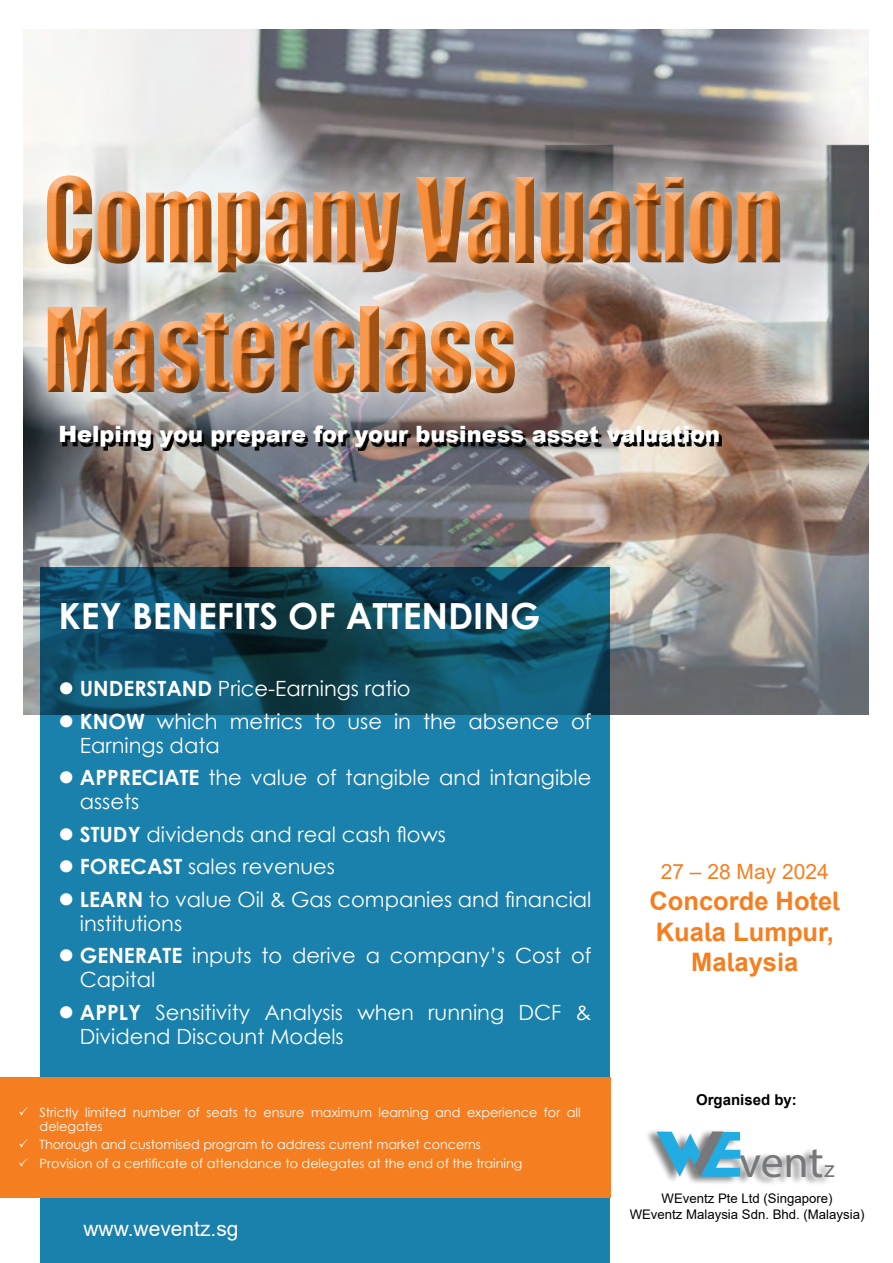
<style>
.page{position:relative;width:893px;height:1263px;background:#fff}
.page>*{position:absolute;margin:0;border:0;box-sizing:border-box;transform-origin:0 0}
.t1{font:108px/129.6px "Impact";color:#f57e20;scale:.86 1}
.t2{font:44.55px "Myriad Pro";color:#77787b}
.t3{font:700 36px "Century Gothic";color:#fff}
.t4{font:700 25.5px/30.6px "Arial";color:#f57e20;text-align:center}
.t5{font:900 22.5px "Arial";color:#fff}
.t6{font:21px/24px "Century Gothic";color:#fff}
.t7{font:21px "Arial";color:#fff}
.t8{font:21px "Arial";color:#f57e20}
.t9{font:700 15px "Arial";color:#000}
.t10{font:13.2px/15.9px "Arial";color:#000;text-align:center}
.t11{font:12.75px/14px "Century Gothic";color:#fff}
.s1{font-weight:700}
.s2{font-size:24.3px}
</style>
<div class="page">
<img style="left:23px;top:29px;width:845px;height:686px">
<svg style="left:40px;top:637px;width:570px;height:626px;background:#1878a0"></svg>
<div style="left:0;top:1077px;width:610px;height:120px;background:#f57e20"></div>
<div style="left:643px;top:1128px;width:189px;height:58px;background:#000;opacity:.5"></div>
<svg style="left:656px;top:1131px;width:84px;height:46px;background:#70b2cb"></svg>
<div style="left:0;top:235px;width:863px;height:402px;background:#fff;opacity:.75"></div>
<div style="left:5px;top:133px;width:818px;height:302px;background:#fff;opacity:.92"></div>
<div style="left:35px;top:163px;width:758px;height:234px;background:#fff;opacity:.75"></div>
<div style="left:35px;top:169px;width:758px;height:236px;background:#000;opacity:.75"></div>
<svg style="left:74px;top:696px;width:21px;height:1px"></svg>
<svg style="left:74px;top:729px;width:21px;height:1px"></svg>
<svg style="left:74px;top:785px;width:21px;height:1px"></svg>
<svg style="left:74px;top:842px;width:21px;height:1px"></svg>
<svg style="left:74px;top:874px;width:21px;height:1px"></svg>
<svg style="left:74px;top:907px;width:21px;height:1px"></svg>
<svg style="left:74px;top:963px;width:21px;height:1px"></svg>
<svg style="left:74px;top:1020px;width:21px;height:1px"></svg>
<h1 class="t1" style="left:44px;top:152px;width:861px">Company Valuation<br>Masterclass</h1>
<p class="t5" style="left:58px;top:417px;width:663px">Helping you prepare for your business asset valuation</p>
<h3 class="t3" style="left:59px;top:588px;width:483px">KEY BENEFITS OF ATTENDING</h3>
<p class="t6" style="left:59px;top:676px;width:354px">● <span class="s1">UNDERSTAND</span> Price-Earnings ratio</p>
<p class="t6" style="left:80px;top:709px;width:513px;text-indent:-21px">● <span class="s1">KNOW</span> which metrics to use in the absence of<br>Earnings data</p>
<p class="t6" style="left:80px;top:765px;width:513px;text-indent:-21px">● <span class="s1">APPRECIATE</span> the value of tangible and intangible assets</p>
<p class="t6" style="left:59px;top:822px;width:389px">● <span class="s1">STUDY</span> dividends and real cash flows</p>
<p class="t6" style="left:59px;top:854px;width:278px">● <span class="s1">FORECAST</span> sales revenues</p>
<p class="t6" style="left:80px;top:887px;width:513px;text-indent:-21px">● <span class="s1">LEARN</span> to value Oil &amp; Gas companies and financial institutions</p>
<p class="t6" style="left:80px;top:943px;width:513px;text-indent:-21px">● <span class="s1">GENERATE</span> inputs to derive a company’s Cost of<br>Capital</p>
<p class="t6" style="left:80px;top:1000px;width:513px;text-indent:-21px">● <span class="s1">APPLY</span> Sensitivity Analysis when running DCF &amp;<br>Dividend Discount Models</p>
<p class="t11" style="left:40px;top:1105px;width:542px">Strictly limited number of seats to ensure maximum learning and experience for all delegates</p>
<p class="t11" style="left:40px;top:1135px;width:484px;line-height:18.3px">Thorough and customised program to address current market concerns<br>Provision of a certificate of attendance to delegates at the end of the training</p>
<p class="t7" style="left:83px;top:1214px;width:157px">www.weventz.sg</p>
<p class="t8" style="left:661px;top:857px;width:170px">27 – 28 May 2024</p>
<p class="t4" style="left:649px;top:886px;width:192px">Concorde Hotel<br>Kuala Lumpur,<br>Malaysia</p>
<p class="t9" style="left:696px;top:1089px;width:102px">Organised by:</p>
<h2 class="t2" style="left:739px;top:1134px;width:97px">vent<span class="s2">z</span></h2>
<p class="t10" style="left:630px;top:1190px;width:236px">WEventz Pte Ltd (Singapore)<br>WEventz Malaysia Sdn. Bhd. (Malaysia)</p>
</div>
